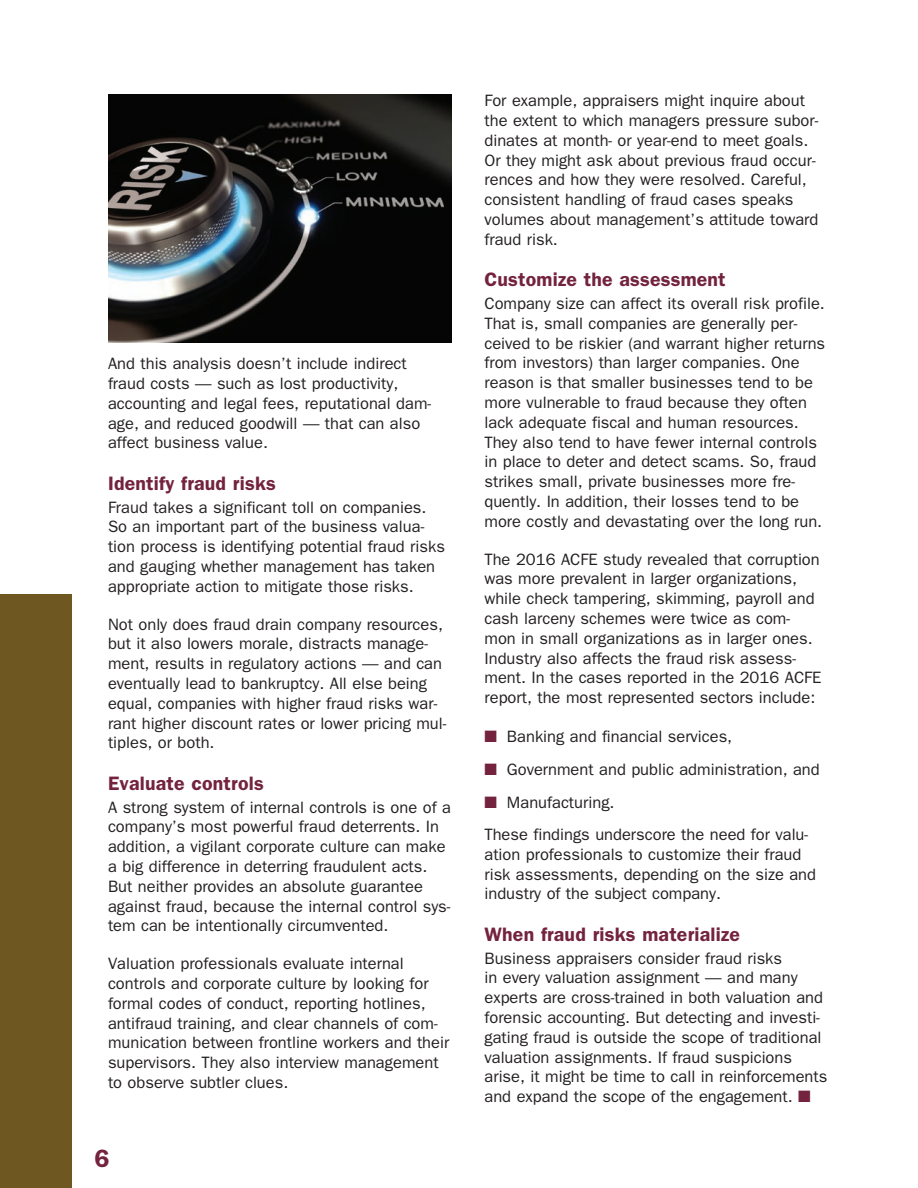
<style>
.page{position:relative;width:918px;height:1188px;background:#fff}
.page>*{position:absolute;margin:0;border:0;box-sizing:border-box;transform-origin:0 0}
.t1{font:600 25.05px "ITC Franklin Gothic Std";color:#73233d}
.t2{font:600 19.5px "ITC Franklin Gothic Std";letter-spacing:.01em;color:#73233d}
.t3{font:16.5px/19.8px "ITC Franklin Gothic Std";color:#231f20}
.s1{color:#73233d}
</style>
<div class="page">
<div style="left:0;top:594px;width:72px;height:594px;background:#6e5721"></div>
<img style="left:108px;top:95px;width:344px;height:248px">
<p class="t3" style="left:108px;top:354px;width:325px">And this analysis doesn’t include indirect fraud costs — such as lost productivity, accounting and legal fees, reputational dam&shy;age, and reduced goodwill — that can also affect business value.</p>
<p class="t2" style="left:108px;top:472px;width:169px">Identify fraud risks</p>
<p class="t3" style="left:108px;top:497px;width:338px">Fraud takes a significant toll on companies.<br>So an important part of the business valua&shy;tion process is identifying potential fraud risks and gauging whether management has taken appropriate action to mitigate those risks.</p>
<p class="t3" style="left:108px;top:614px;width:340px">Not only does fraud drain company resources, but it also lowers morale, distracts manage&shy;ment, results in regulatory actions — and can eventually lead to bankruptcy. All else being equal, companies with higher fraud risks war&shy;rant higher discount rates or lower pricing mul&shy;tiples, or both.</p>
<p class="t2" style="left:108px;top:772px;width:157px">Evaluate controls</p>
<p class="t3" style="left:108px;top:797px;width:345px">A strong system of internal controls is one of a company’s most powerful fraud deterrents. In addition, a vigilant corporate culture can make a big difference in deterring fraudulent acts.<br>But neither provides an absolute guarantee against fraud, because the internal control sys&shy;tem can be intentionally circumvented.</p>
<p class="t3" style="left:108px;top:954px;width:343px">Valuation professionals evaluate internal controls and corporate culture by looking for formal codes of conduct, reporting hotlines, antifraud training, and clear channels of com&shy;munication between frontline workers and their supervisors. They also interview management to observe subtler clues.</p>
<h1 class="t1" style="left:94px;top:1144px;width:17px">6</h1>
<p class="t3" style="left:484px;top:91px;width:335px">For example, appraisers might inquire about the extent to which managers pressure subor&shy;dinates at month- or year-end to meet goals.<br>Or they might ask about previous fraud occur&shy;rences and how they were resolved. Careful, consistent handling of fraud cases speaks volumes about management’s attitude toward fraud risk.</p>
<p class="t2" style="left:484px;top:268px;width:243px">Customize the assessment</p>
<p class="t3" style="left:484px;top:294px;width:342px">Company size can affect its overall risk profile.<br>That is, small companies are generally per&shy;ceived to be riskier (and warrant higher returns from investors) than larger companies. One reason is that smaller businesses tend to be more vulnerable to fraud because they often lack adequate fiscal and human resources.<br>They also tend to have fewer internal controls in place to deter and detect scams. So, fraud strikes small, private businesses more fre&shy;quently. In addition, their losses tend to be more costly and devastating over the long run.</p>
<p class="t3" style="left:484px;top:549px;width:338px">The 2016 ACFE study revealed that corruption was more prevalent in larger organizations, while check tampering, skimming, payroll and cash larceny schemes were twice as com&shy;mon in small organizations as in larger ones.<br>Industry also affects the fraud risk assess&shy;ment. In the cases reported in the 2016 ACFE report, the most represented sectors include:</p>
<p class="t3" style="left:484px;top:727px;width:249px"><span class="s1">■</span> Banking and financial services,</p>
<p class="t3" style="left:484px;top:760px;width:337px"><span class="s1">■</span> Government and public administration, and</p>
<p class="t3" style="left:484px;top:787px;width:325px;line-height:31.8px"><span class="s1">■</span> Manufacturing.<br>These findings underscore the need for valu-</p>
<p class="t3" style="left:484px;top:844px;width:333px">ation professionals to customize their fraud risk assessments, depending on the size and industry of the subject company.</p>
<p class="t2" style="left:484px;top:923px;width:257px">When fraud risks materialize</p>
<p class="t3" style="left:484px;top:948px;width:344px">Business appraisers consider fraud risks<br>in every valuation assignment — and many experts are cross-trained in both valuation and forensic accounting. But detecting and investi&shy;gating fraud is outside the scope of traditional valuation assignments. If fraud suspicions arise, it might be time to call in reinforcements and expand the scope of the engagement. <span class="s1">■</span></p>
</div>
